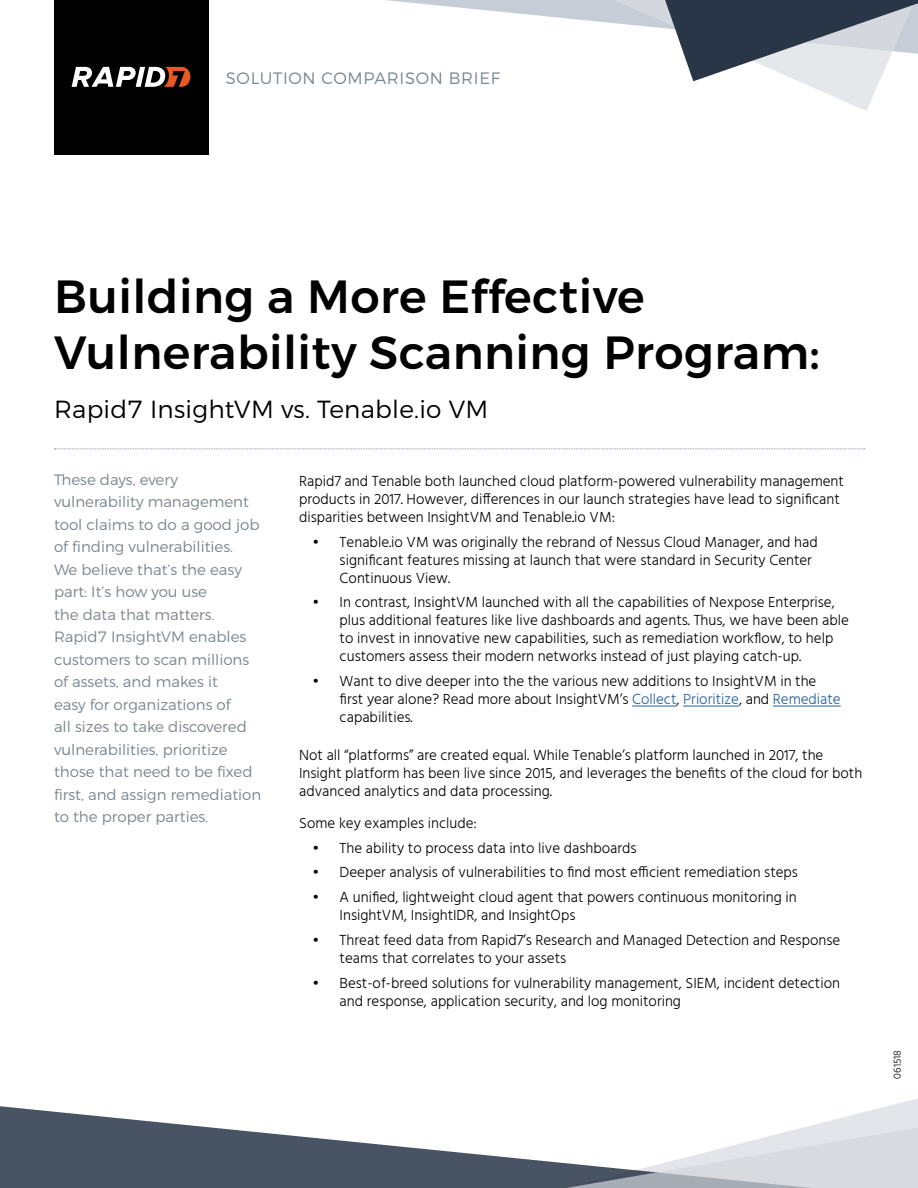
<style>
.page{position:relative;width:918px;height:1188px;background:#fff}
.page>*{position:absolute;margin:0;border:0;box-sizing:border-box;transform-origin:0 0}
.t1{font:500 46.5px/55.5px "Montserrat";letter-spacing:.01em;color:#000}
.t2{font:300 24.75px "Montserrat";letter-spacing:.01em;color:#000}
.t3{font:300 16.5px "Montserrat";letter-spacing:.04em;color:#7a858e}
.t4{font:300 15px/18px "Hind";color:#000}
.t5{font:300 15px/22.5px "Montserrat";color:#7a858d}
.t6{font:300 10.5px "Hind";color:#000}
.s1{color:#215e9e}
</style>
<div class="page">
<svg style="left:386px;top:0;width:532px;height:111px"></svg>
<svg style="left:822px;top:1098px;width:96px;height:29px;fill:#e2e6ea"></svg>
<svg style="left:0;top:1106px;width:822px;height:82px;fill:#485363"></svg>
<svg style="left:476px;top:1127px;width:442px;height:61px"></svg>
<hr style="left:632px;top:706px;width:44px;height:1px;background:#215e9e">
<hr style="left:683px;top:706px;width:56px;height:1px;background:#215e9e">
<hr style="left:773px;top:706px;width:68px;height:1px;background:#215e9e">
<div style="left:54px;top:0;width:154px;height:154px;background:#000"></div>
<svg style="left:72px;top:67px;width:118px;height:20px"></svg>
<svg style="left:54px;top:449px;width:811px;height:1px"></svg>
<p class="t3" style="left:226px;top:68px;width:276px">SOLUTION COMPARISON BRIEF</p>
<h1 class="t1" style="left:54px;top:269px;width:768px">Building a More Effective<br>Vulnerability Scanning Program:</h1>
<h2 class="t2" style="left:54px;top:394px;width:436px">Rapid7 InsightVM vs. Tenable.io VM</h2>
<p class="t5" style="left:54px;top:468px;width:209px">These days, every vulnerability management tool claims to do a good job of finding vulnerabilities.<br>We believe that’s the easy part: It’s how you use<br>the data that matters.<br>Rapid7 InsightVM enables customers to scan millions of assets, and makes it<br>easy for organizations of<br>all sizes to take discovered vulnerabilities, prioritize those that need to be fixed first, and assign remediation to the proper parties.</p>
<p class="t4" style="left:299px;top:473px;width:546px">Rapid7 and Tenable both launched cloud platform-powered vulnerability management products in 2017. However, differences in our launch strategies have lead to significant disparities between InsightVM and Tenable.io VM:</p>
<p class="t4" style="left:340px;top:533px;width:480px;text-indent:-27px">• Tenable.io VM was originally the rebrand of Nessus Cloud Manager, and had significant features missing at launch that were standard in Security Center<br>Continuous View.</p>
<p class="t4" style="left:340px;top:594px;width:511px;text-indent:-27px">• In contrast, InsightVM launched with all the capabilities of Nexpose Enterprise, plus additional features like live dashboards and agents. Thus, we have been able to invest in innovative new capabilities, such as remediation workflow, to help customers assess their modern networks instead of just playing catch-up.</p>
<p class="t4" style="left:340px;top:673px;width:503px;text-indent:-27px">• Want to dive deeper into the the various new additions to InsightVM in the first year alone? Read more about InsightVM’s <span class="s1">Collect</span>, <span class="s1">Prioritize</span>, and <span class="s1">Remediate </span>capabilities.</p>
<p class="t4" style="left:299px;top:747px;width:565px">Not all “platforms” are created equal. While Tenable’s platform launched in 2017, the<br>Insight platform has been live since 2015, and leverages the benefits of the cloud for both advanced analytics and data processing.</p>
<p class="t4" style="left:299px;top:815px;width:179px">Some key examples include:</p>
<p class="t4" style="left:313px;top:839px;width:325px">• The ability to process data into live dashboards</p>
<p class="t4" style="left:313px;top:864px;width:487px">• Deeper analysis of vulnerabilities to find most efficient remediation steps</p>
<p class="t4" style="left:340px;top:889px;width:458px;text-indent:-27px">• A unified, lightweight cloud agent that powers continuous monitoring in<br>InsightVM, InsightIDR, and InsightOps</p>
<p class="t4" style="left:340px;top:932px;width:502px;text-indent:-27px">• Threat feed data from Rapid7’s Research and Managed Detection and Response teams that correlates to your assets</p>
<p class="t4" style="left:340px;top:974px;width:502px;text-indent:-27px">• Best-of-breed solutions for vulnerability management, SIEM, incident detection and response, application security, and log monitoring</p>
<p class="t6" style="left:891px;top:1079px;width:30px;rotate:-90deg">061518</p>
</div>
